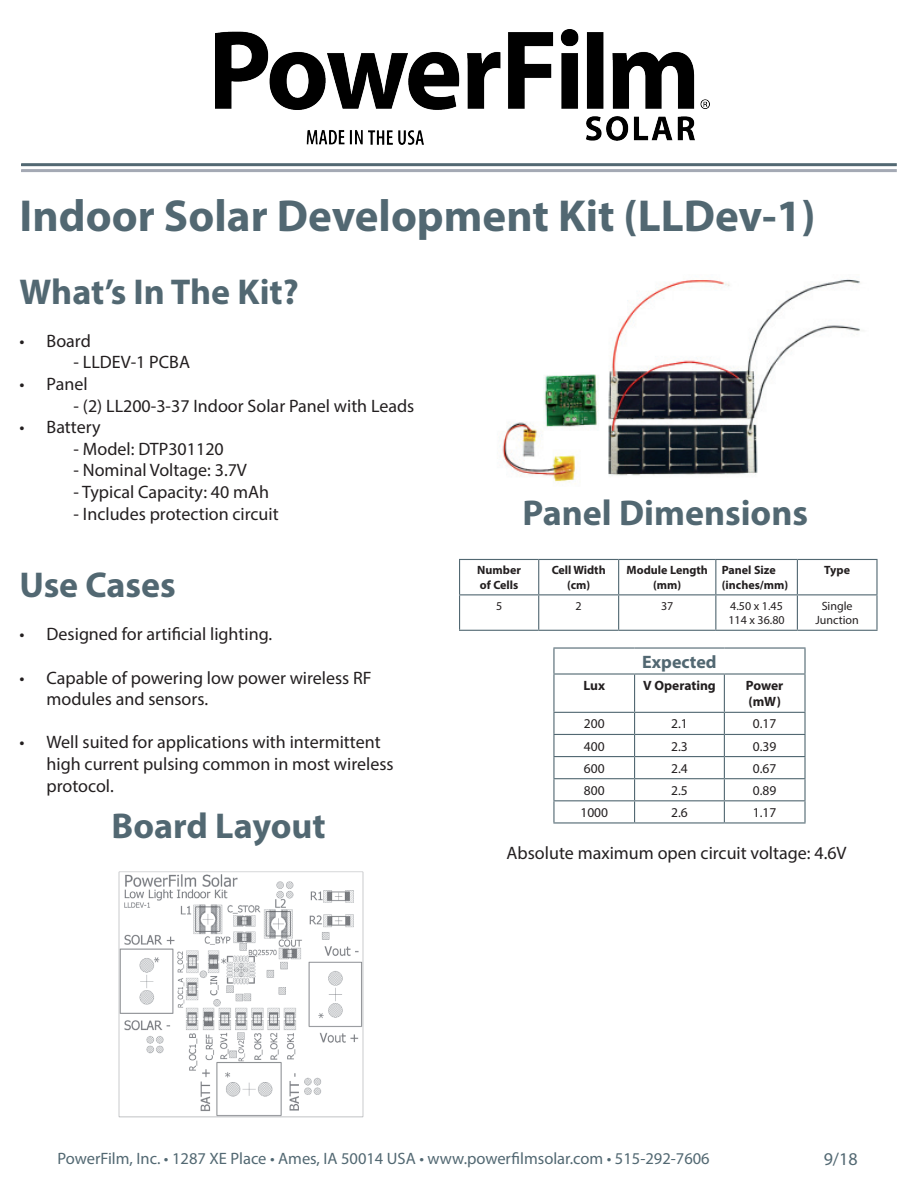
<style>
.page{position:relative;width:918px;height:1188px;background:#fff}
.page>*{position:absolute;margin:0;border:0;box-sizing:border-box;transform-origin:0 0}
.t1{font:700 45px "Myriad Pro";color:#526872}
.t2{font:700 36px "Myriad Pro";color:#526872}
.t3{font:18px/21.6px "Myriad Pro";color:#231f20}
.t4{font:700 18px "Myriad Pro";color:#526872}
.t5{font:18px "Myriad Pro";color:#526872}
.t6{font:16.5px "Myriad Pro";color:#526872}
.t7{font:13.5px "Myriad Pro";color:#231f20}
.t8{font:700 13.5px/16.2px "Myriad Pro";color:#231f20}
.t9{font:700 12px/14.4px "Myriad Pro";color:#231f20}
.t10{font:12px/14.4px "Myriad Pro";color:#231f20}
</style>
<div class="page">
<img style="left:502px;top:279px;width:361px;height:203px">
<img style="left:215px;top:29px;width:494px;height:115px">
<div style="left:21px;top:169px;width:876px;height:3px;border:2px solid #a4a9b4"></div>
<div style="left:21px;top:163px;width:876px;height:3px;border:2px solid #526872"></div>
<hr style="left:459px;top:559px;width:80px;height:1px;background:#526872">
<hr style="left:459px;top:560px;width:1px;height:34px;background:#526872">
<hr style="left:539px;top:559px;width:80px;height:1px;background:#526872">
<hr style="left:538px;top:560px;width:1px;height:34px;background:#526872">
<hr style="left:619px;top:559px;width:97px;height:1px;background:#526872">
<hr style="left:618px;top:560px;width:1px;height:34px;background:#526872">
<hr style="left:716px;top:559px;width:81px;height:1px;background:#526872">
<hr style="left:715px;top:560px;width:1px;height:34px;background:#526872">
<hr style="left:797px;top:559px;width:81px;height:1px;background:#526872">
<hr style="left:797px;top:560px;width:1px;height:34px;background:#526872">
<hr style="left:876px;top:560px;width:2px;height:34px;background:#526872">
<hr style="left:459px;top:594px;width:80px;height:1px;background:#526872">
<hr style="left:459px;top:595px;width:1px;height:35px;background:#526872">
<hr style="left:539px;top:594px;width:80px;height:1px;background:#526872">
<hr style="left:538px;top:595px;width:1px;height:35px;background:#526872">
<hr style="left:619px;top:594px;width:97px;height:1px;background:#526872">
<hr style="left:618px;top:595px;width:1px;height:35px;background:#526872">
<hr style="left:716px;top:594px;width:81px;height:1px;background:#526872">
<hr style="left:715px;top:595px;width:1px;height:35px;background:#526872">
<hr style="left:797px;top:594px;width:81px;height:1px;background:#526872">
<hr style="left:797px;top:595px;width:1px;height:35px;background:#526872">
<hr style="left:876px;top:595px;width:2px;height:35px;background:#526872">
<hr style="left:459px;top:630px;width:80px;height:1px;background:#526872">
<hr style="left:539px;top:630px;width:80px;height:1px;background:#526872">
<hr style="left:619px;top:630px;width:97px;height:1px;background:#526872">
<hr style="left:716px;top:630px;width:81px;height:1px;background:#526872">
<hr style="left:797px;top:630px;width:81px;height:1px;background:#526872">
<img style="left:118px;top:871px;width:246px;height:247px">
<hr style="left:553px;top:647px;width:82px;height:2px;background:#526872">
<hr style="left:553px;top:649px;width:2px;height:24px;background:#526872">
<hr style="left:635px;top:647px;width:89px;height:2px;background:#526872">
<hr style="left:724px;top:647px;width:82px;height:2px;background:#526872">
<hr style="left:804px;top:649px;width:2px;height:24px;background:#526872">
<hr style="left:553px;top:673px;width:82px;height:2px;background:#526872">
<hr style="left:553px;top:675px;width:2px;height:37px;background:#526872">
<hr style="left:635px;top:673px;width:89px;height:2px;background:#526872">
<hr style="left:634px;top:675px;width:1px;height:37px;background:#526872">
<hr style="left:724px;top:673px;width:82px;height:2px;background:#526872">
<hr style="left:724px;top:675px;width:1px;height:37px;background:#526872">
<hr style="left:804px;top:675px;width:2px;height:37px;background:#526872">
<hr style="left:553px;top:712px;width:82px;height:1px;background:#526872">
<hr style="left:553px;top:713px;width:2px;height:21px;background:#526872">
<hr style="left:635px;top:712px;width:89px;height:1px;background:#526872">
<hr style="left:724px;top:712px;width:82px;height:1px;background:#526872">
<hr style="left:804px;top:713px;width:2px;height:21px;background:#526872">
<hr style="left:553px;top:734px;width:82px;height:1px;background:#526872">
<hr style="left:553px;top:735px;width:2px;height:21px;background:#526872">
<hr style="left:635px;top:734px;width:89px;height:1px;background:#526872">
<hr style="left:724px;top:734px;width:82px;height:1px;background:#526872">
<hr style="left:804px;top:735px;width:2px;height:21px;background:#526872">
<hr style="left:553px;top:756px;width:82px;height:1px;background:#526872">
<hr style="left:553px;top:757px;width:2px;height:21px;background:#526872">
<hr style="left:635px;top:756px;width:89px;height:1px;background:#526872">
<hr style="left:724px;top:756px;width:82px;height:1px;background:#526872">
<hr style="left:804px;top:757px;width:2px;height:21px;background:#526872">
<hr style="left:553px;top:778px;width:82px;height:1px;background:#526872">
<hr style="left:553px;top:779px;width:2px;height:21px;background:#526872">
<hr style="left:635px;top:778px;width:89px;height:1px;background:#526872">
<hr style="left:724px;top:778px;width:82px;height:1px;background:#526872">
<hr style="left:804px;top:779px;width:2px;height:21px;background:#526872">
<hr style="left:553px;top:800px;width:82px;height:1px;background:#526872">
<hr style="left:553px;top:801px;width:2px;height:21px;background:#526872">
<hr style="left:635px;top:800px;width:89px;height:1px;background:#526872">
<svg style="left:634px;top:713px;width:1px;height:109px"></svg>
<hr style="left:724px;top:800px;width:82px;height:1px;background:#526872">
<svg style="left:724px;top:713px;width:1px;height:109px"></svg>
<hr style="left:804px;top:801px;width:2px;height:21px;background:#526872">
<hr style="left:553px;top:822px;width:82px;height:2px;background:#526872">
<hr style="left:635px;top:822px;width:89px;height:2px;background:#526872">
<hr style="left:724px;top:822px;width:82px;height:2px;background:#526872">
<h1 class="t1" style="left:20px;top:187px;width:798px">Indoor Solar Development Kit (LLDev-1)</h1>
<h2 class="t2" style="left:20px;top:268px;width:281px">What’s In The Kit?</h2>
<p class="t3" style="left:20px;top:330px;width:73px">• Board</p>
<p class="t3" style="left:74px;top:351px;width:118px">- LLDEV-1 PCBA</p>
<p class="t3" style="left:20px;top:373px;width:70px">• Panel</p>
<p class="t3" style="left:74px;top:394px;width:342px">- (2) LL200-3-37 Indoor Solar Panel with Leads</p>
<p class="t3" style="left:20px;top:416px;width:82px">• Battery</p>
<p class="t3" style="left:74px;top:438px;width:152px">- Model: DTP301120</p>
<p class="t3" style="left:74px;top:459px;width:175px">- Nominal Voltage: 3.7V</p>
<p class="t3" style="left:74px;top:481px;width:197px">- Typical Capacity: 40 mAh</p>
<p class="t3" style="left:74px;top:502px;width:207px">- Includes protection circuit</p>
<h2 class="t2" style="left:20px;top:562px;width:158px">Use Cases</h2>
<p class="t3" style="left:20px;top:623px;width:254px">• Designed for artificial lighting.</p>
<p class="t3" style="left:47px;top:667px;width:327px;text-indent:-27px">• Capable of powering low power wireless RF modules and sensors.</p>
<p class="t3" style="left:47px;top:731px;width:349px;text-indent:-27px">• Well suited for applications with intermittent high current pulsing common in most wireless protocol.</p>
<h2 class="t2" style="left:111px;top:802px;width:216px">Board Layout</h2>
<h2 class="t2" style="left:522px;top:489px;width:287px">Panel Dimensions</h2>
<p class="t9" style="left:477px;top:563px;width:45px">Number of Cells</p>
<p class="t9" style="left:552px;top:563px;width:56px;text-align:center">Cell Width (cm)</p>
<p class="t9" style="left:627px;top:563px;width:83px;text-align:center">Module Length (mm)</p>
<p class="t9" style="left:722px;top:563px;width:68px">Panel Size (inches/mm)</p>
<p class="t9" style="left:824px;top:563px;width:27px">Type</p>
<p class="t10" style="left:496px;top:598px;width:8px">5</p>
<p class="t10" style="left:576px;top:598px;width:8px">2</p>
<p class="t10" style="left:661px;top:598px;width:14px">37</p>
<p class="t10" style="left:728px;top:598px;width:58px">4.50 x 1.45<br>114 x 36.80</p>
<p class="t10" style="left:816px;top:598px;width:45px;text-align:center">Single<br>Junction</p>
<p class="t4" style="left:642px;top:650px;width:76px">Expected</p>
<p class="t8" style="left:583px;top:677px;width:23px">Lux</p>
<p class="t8" style="left:643px;top:677px;width:74px">V Operating</p>
<p class="t8" style="left:746px;top:677px;width:39px">Power (mW)</p>
<p class="t7" style="left:584px;top:716px;width:22px">200</p>
<p class="t7" style="left:671px;top:716px;width:18px">2.1</p>
<p class="t7" style="left:753px;top:716px;width:25px">0.17</p>
<p class="t7" style="left:584px;top:738px;width:22px">400</p>
<p class="t7" style="left:671px;top:738px;width:18px">2.3</p>
<p class="t7" style="left:753px;top:738px;width:25px">0.39</p>
<p class="t7" style="left:584px;top:760px;width:22px">600</p>
<p class="t7" style="left:671px;top:760px;width:18px">2.4</p>
<p class="t7" style="left:753px;top:760px;width:25px">0.67</p>
<p class="t7" style="left:584px;top:782px;width:22px">800</p>
<p class="t7" style="left:671px;top:782px;width:18px">2.5</p>
<p class="t7" style="left:753px;top:782px;width:25px">0.89</p>
<p class="t7" style="left:580px;top:804px;width:29px">1000</p>
<p class="t7" style="left:671px;top:804px;width:18px">2.6</p>
<p class="t7" style="left:753px;top:804px;width:25px">1.17</p>
<p class="t3" style="left:507px;top:842px;width:342px">Absolute maximum open circuit voltage: 4.6V</p>
<p class="t6" style="left:58px;top:1148px;width:654px">PowerFilm, Inc. • 1287 XE Place • Ames, IA 50014 USA • www.powerfilmsolar.com • 515-292-7606</p>
<p class="t5" style="left:824px;top:1148px;width:35px">9/18</p>
</div>
